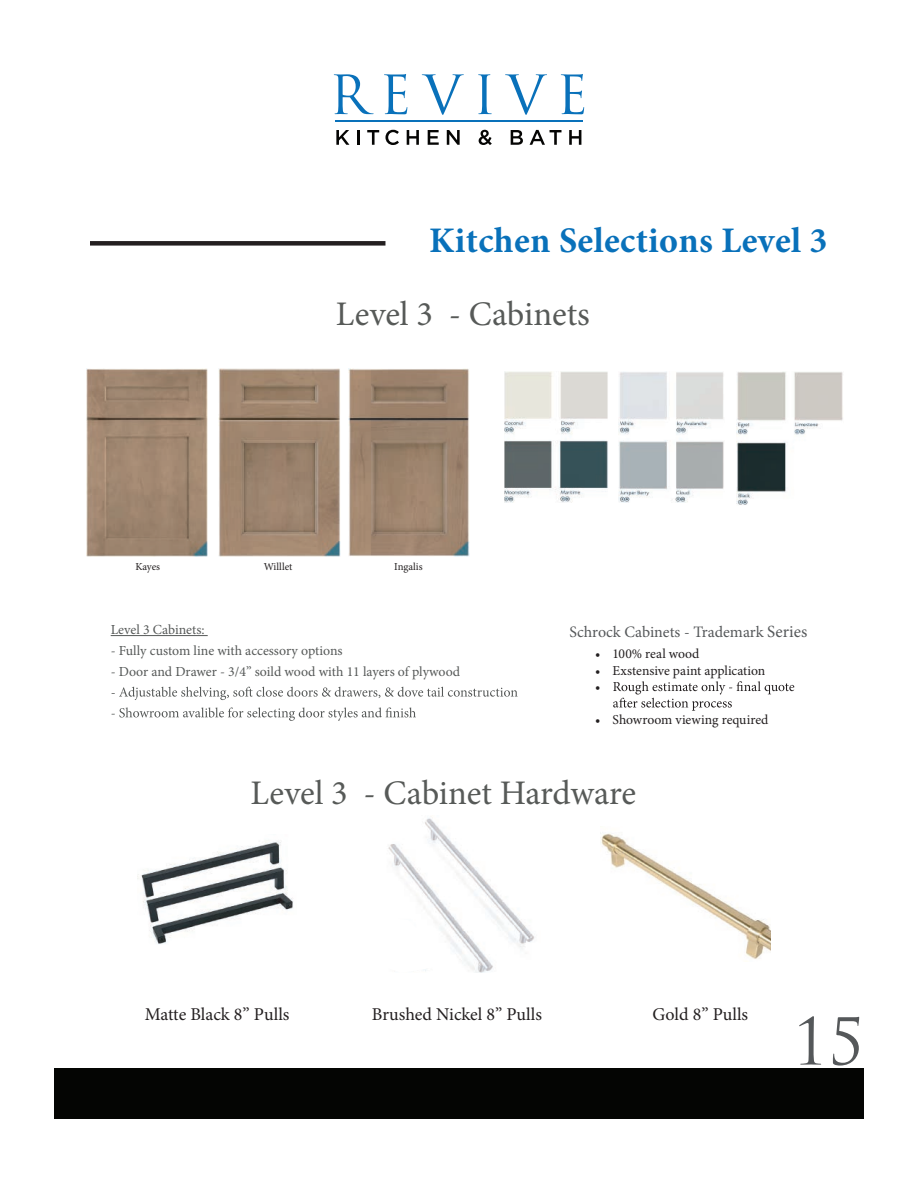
<style>
.page{position:relative;width:918px;height:1188px;background:#fff}
.page>*{position:absolute;margin:0;border:0;box-sizing:border-box;transform-origin:0 0}
.t1{font:63px "Trajan Pro";color:#55585a}
.t2{font:700 36px "Minion Pro";letter-spacing:.01em;color:#0971ba}
.t3{font:34.5px "Minion Pro";letter-spacing:-.005em;color:#575a58}
.t4{font:18px "Minion Pro";color:#231f20}
.t5{font:15.9px "Minion Pro";color:#55585a}
.t6{font:13.8px "Minion Pro";color:#565958}
.t7{font:13.65px/16.4px "Minion Pro";letter-spacing:-.005em;color:#231f20}
.t8{font:10.65px "Minion Pro";color:#231f20}
.s1{font-size:17.1px}
</style>
<div class="page">
<div style="left:90px;top:241px;width:295px;height:5px;background:#231f20"></div>
<img style="left:619px;top:372px;width:105px;height:131px">
<img style="left:504px;top:371px;width:104px;height:132px">
<img style="left:737px;top:371px;width:106px;height:134px">
<img style="left:86px;top:368px;width:121px;height:188px">
<img style="left:348px;top:368px;width:122px;height:188px">
<img style="left:218px;top:368px;width:122px;height:189px">
<img style="left:138px;top:841px;width:155px;height:103px">
<img style="left:388px;top:818px;width:147px;height:154px">
<img style="left:601px;top:833px;width:170px;height:126px">
<hr style="left:111px;top:635px;width:97px;height:1px;background:#565958">
<svg style="left:111px;top:687px;width:407px;height:13px"></svg>
<svg style="left:111px;top:707px;width:305px;height:14px"></svg>
<svg style="left:613px;top:681px;width:181px;height:30px"></svg>
<svg style="left:388px;top:917px;width:46px;height:55px"></svg>
<svg style="left:334px;top:74px;width:40px;height:40px"></svg>
<svg style="left:384px;top:74px;width:23px;height:40px"></svg>
<svg style="left:422px;top:74px;width:42px;height:41px"></svg>
<svg style="left:478px;top:74px;width:14px;height:40px"></svg>
<svg style="left:505px;top:74px;width:42px;height:41px"></svg>
<svg style="left:561px;top:74px;width:23px;height:40px"></svg>
<hr style="left:335px;top:120px;width:248px;height:2px;background:#0971ba">
<svg style="left:336px;top:130px;width:13px;height:15px"></svg>
<svg style="left:357px;top:130px;width:2px;height:15px"></svg>
<svg style="left:367px;top:130px;width:12px;height:15px"></svg>
<svg style="left:385px;top:130px;width:14px;height:15px"></svg>
<svg style="left:407px;top:130px;width:12px;height:15px"></svg>
<svg style="left:428px;top:130px;width:11px;height:15px"></svg>
<svg style="left:447px;top:130px;width:13px;height:15px"></svg>
<svg style="left:479px;top:130px;width:13px;height:15px"></svg>
<svg style="left:511px;top:130px;width:12px;height:15px"></svg>
<svg style="left:530px;top:130px;width:32px;height:15px"></svg>
<svg style="left:569px;top:130px;width:12px;height:15px"></svg>
<div style="left:54px;top:1069px;width:810px;height:50px;background:#040503"></div>
<h2 class="t2" style="left:429px;top:215px;width:400px">Kitchen Selections Level 3</h2>
<h3 class="t3" style="left:336px;top:291px;width:256px">Level 3 - Cabinets</h3>
<p class="t8" style="left:135px;top:560px;width:26px">Kayes</p>
<p class="t8" style="left:264px;top:560px;width:30px">Willlet</p>
<p class="t8" style="left:394px;top:560px;width:30px">Ingalis</p>
<p class="t6" style="left:111px;top:621px;width:95px">Level 3 Cabinets:</p>
<p class="t6" style="left:111px;top:641px;width:233px">- Fully custom line with accessory options</p>
<p class="t6" style="left:111px;top:662px;width:351px">- Door and Drawer - 3/4” soild wood with 11 layers of plywood</p>
<p class="t5" style="left:569px;top:621px;width:239px">Schrock Cabinets - Trademark <span class="s1">Series</span></p>
<p class="t7" style="left:595px;top:646px;width:106px">• 100% real wood</p>
<p class="t7" style="left:595px;top:662px;width:172px">• Exstensive paint application •</p>
<p class="t7" style="left:595px;top:711px;width:175px">• Showroom viewing required</p>
<h3 class="t3" style="left:251px;top:770px;width:387px">Level 3 - Cabinet Hardware</h3>
<h3 class="t4" style="left:145px;top:1002px;width:146px">Matte Black 8” Pulls</h3>
<h3 class="t4" style="left:372px;top:1002px;width:172px">Brushed Nickel 8” Pulls</h3>
<h3 class="t4" style="left:653px;top:1002px;width:97px">Gold 8” Pulls</h3>
<h1 class="t1" style="left:792px;top:1002px;width:73px">15</h1>
</div>
